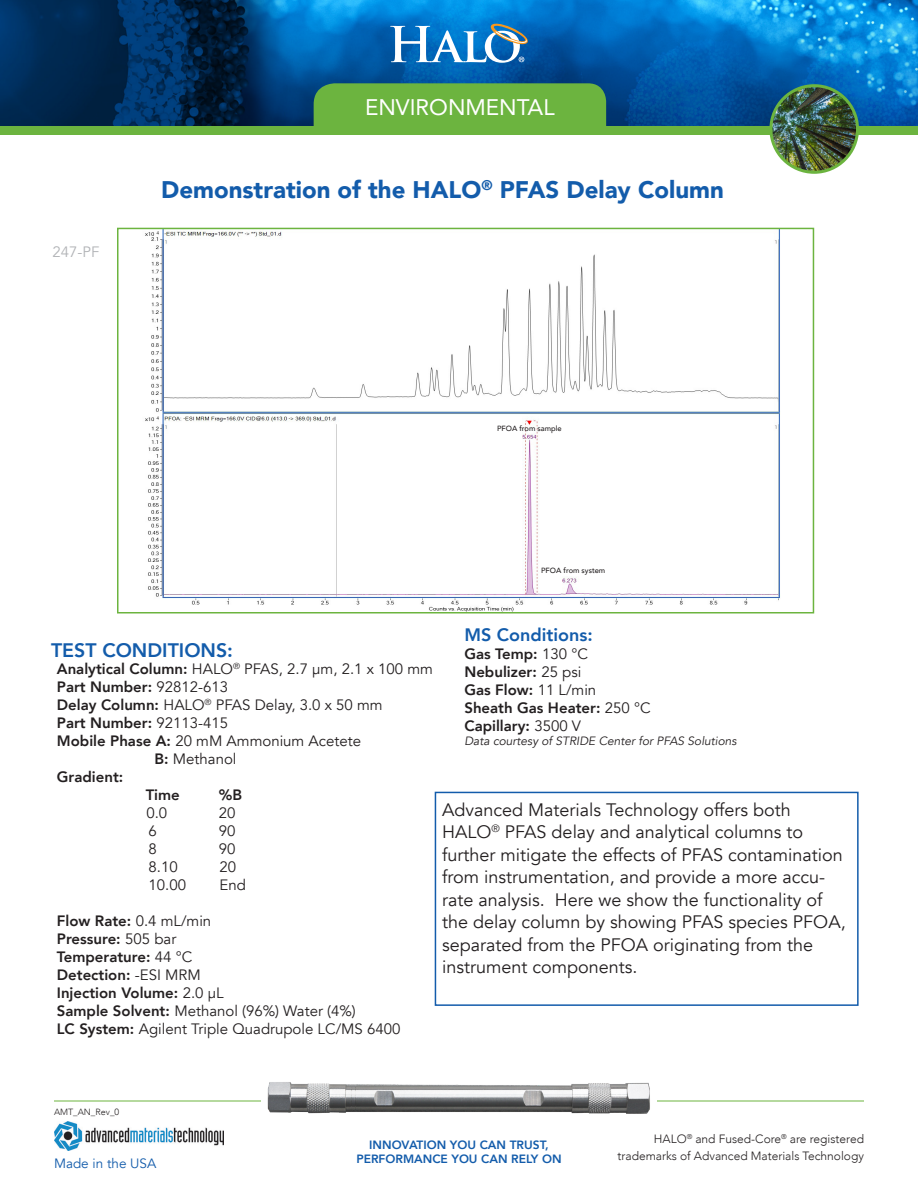
<style>
.page{position:relative;width:918px;height:1188px;background:#fff}
.page>*{position:absolute;margin:0;border:0;box-sizing:border-box;transform-origin:0 0}
.t1{font:900 24px "Avenir";color:#135cab}
.t2{font:22.5px "Avenir";color:#fff}
.t3{font:800 19.5px "Avenir";color:#135cab}
.t4{font:18px/22.5px "Avenir";color:#231f20}
.t5{font:800 18px "Avenir";color:#135cab}
.t6{font:15px/18px "Avenir";color:#231f20}
.t7{font:800 15px/18px "Avenir";color:#231f20}
.t8{font:15px "Avenir";color:#b1b3b6}
.t9{font:13.5px "Avenir";color:#135cab}
.t10{font:300 12px/16.5px "Avenir";color:#231f20;text-align:right}
.t11{font:800 12px "Avenir";color:#135cab}
.t12{font:italic 12px "Avenir";color:#231f20}
.t13{font:300 9px "Avenir";color:#231f20}
.t14{font:500 7.5px "Avenir";color:#231f20}
.s1{font-weight:800}
.s2{font-weight:400}
</style>
<div class="page">
<img style="left:0;top:0;width:918px;height:126px">
<svg style="left:390px;top:22px;width:139px;height:41px"></svg>
<div style="left:0;top:126px;width:918px;height:9px;background:#6cb43f"></div>
<div style="left:314px;top:83px;width:292px;height:43px;background:#6cb43f"></div>
<img style="left:771px;top:86px;width:87px;height:86px;border-radius:43px">
<div style="left:769px;top:84px;width:90px;height:90px;border:3px solid #6cb43f;border-radius:50%"></div>
<hr style="left:54px;top:1101px;width:810px;height:1px;background:#6cb43f">
<img style="left:262px;top:1082px;width:395px;height:32px">
<img style="left:54px;top:1121px;width:170px;height:30px">
<img style="left:145px;top:231px;width:635px;height:380px">
<div style="left:117px;top:228px;width:697px;height:386px;border:2px solid #6cb43f"></div>
<div style="left:435px;top:792px;width:424px;height:214px;border:2px solid #135cab"></div>
<h2 class="t2" style="left:365px;top:89px;width:191px">ENVIRONMENTAL</h2>
<p class="t8" style="left:52px;top:243px;width:48px">247-PF</p>
<h1 class="t1" style="left:161px;top:169px;width:564px">Demonstration of the HALO<sup>®</sup> PFAS Delay Column</h1>
<p class="t14" style="left:497px;top:422px;width:66px">PFOA from sample</p>
<p class="t14" style="left:541px;top:564px;width:66px">PFOA from system</p>
<h3 class="t3" style="left:51px;top:635px;width:183px">TEST CONDITIONS:</h3>
<p class="t6" style="left:57px;top:660px;width:378px"><span class="s1">Analytical Column:</span> HALO<sup>®</sup> PFAS, 2.7 µm, 2.1 x 100 mm</p>
<p class="t7" style="left:57px;top:678px;width:173px">Part Number: <span class="s2">92812-613</span></p>
<p class="t6" style="left:57px;top:696px;width:327px"><span class="s1">Delay Column:</span> HALO<sup>®</sup> PFAS Delay, 3.0 x 50 mm</p>
<p class="t7" style="left:57px;top:714px;width:173px">Part Number: <span class="s2">92113-415</span></p>
<p class="t6" style="left:57px;top:732px;width:306px"><span class="s1">Mobile Phase A:</span> 20 mM Ammonium Acetete</p>
<p class="t6" style="left:155px;top:750px;width:83px"><span class="s1">B:</span> Methanol</p>
<p class="t7" style="left:57px;top:768px;width:68px">Gradient:</p>
<p class="t7" style="left:146px;top:786px;width:36px">Time</p>
<p class="t7" style="left:219px;top:786px;width:25px">%B</p>
<p class="t6" style="left:146px;top:804px;width:22px">0.0</p>
<p class="t6" style="left:219px;top:804px;width:18px">20</p>
<p class="t6" style="left:148px;top:822px;width:10px">6</p>
<p class="t6" style="left:219px;top:822px;width:18px">90</p>
<p class="t6" style="left:148px;top:840px;width:10px">8</p>
<p class="t6" style="left:219px;top:840px;width:18px">90</p>
<p class="t6" style="left:149px;top:858px;width:31px">8.10</p>
<p class="t6" style="left:220px;top:858px;width:18px">20</p>
<p class="t6" style="left:149px;top:876px;width:39px">10.00</p>
<p class="t6" style="left:220px;top:876px;width:28px">End</p>
<p class="t6" style="left:57px;top:912px;width:345px"><span class="s1">Flow Rate:</span> 0.4 mL/min<br><span class="s1">Pressure:</span> 505 bar<br><span class="s1">Temperature:</span> 44 °C<br><span class="s1">Detection:</span> -ESI MRM<br><span class="s1">Injection Volume:</span> 2.0 µL<br><span class="s1">Sample Solvent:</span> Methanol (96%) Water (4%)<br><span class="s1">LC System:</span> Agilent Triple Quadrupole LC/MS 6400</p>
<p class="t5" style="left:464px;top:621px;width:130px">MS Conditions:</p>
<p class="t7" style="left:464px;top:645px;width:188px">Gas Temp: <span class="s2">130 °C<br></span>Nebulizer: <span class="s2">25 psi<br></span>Gas Flow: <span class="s2">11 L/min<br></span>Sheath Gas Heater: <span class="s2">250 °C<br></span>Capillary: <span class="s2">3500 V</span></p>
<p class="t12" style="left:464px;top:734px;width:274px">Data courtesy of STRIDE Center for PFAS Solutions</p>
<p class="t4" style="left:442px;top:799px;width:405px">Advanced Materials Technology offers both HALO<sup>®</sup> PFAS delay and analytical columns to further mitigate the effects of PFAS contamination from instrumentation, and provide a more accu&shy;rate analysis. Here we show the functionality of the delay column by showing PFAS species PFOA, separated from the PFOA originating from the instrument components.</p>
<p class="t13" style="left:54px;top:1106px;width:67px">AMT_AN_Rev_0</p>
<p class="t11" style="left:369px;top:1135px;width:181px">INNOVATION YOU CAN TRUST,</p>
<p class="t9" style="left:54px;top:1156px;width:104px">Made in the USA</p>
<p class="t11" style="left:356px;top:1150px;width:207px">PERFORMANCE YOU CAN RELY ON</p>
<p class="t10" style="left:617px;top:1131px;width:248px">HALO<sup>®</sup> and Fused-Core<sup>®</sup> are registered trademarks of Advanced Materials Technology</p>
</div>
